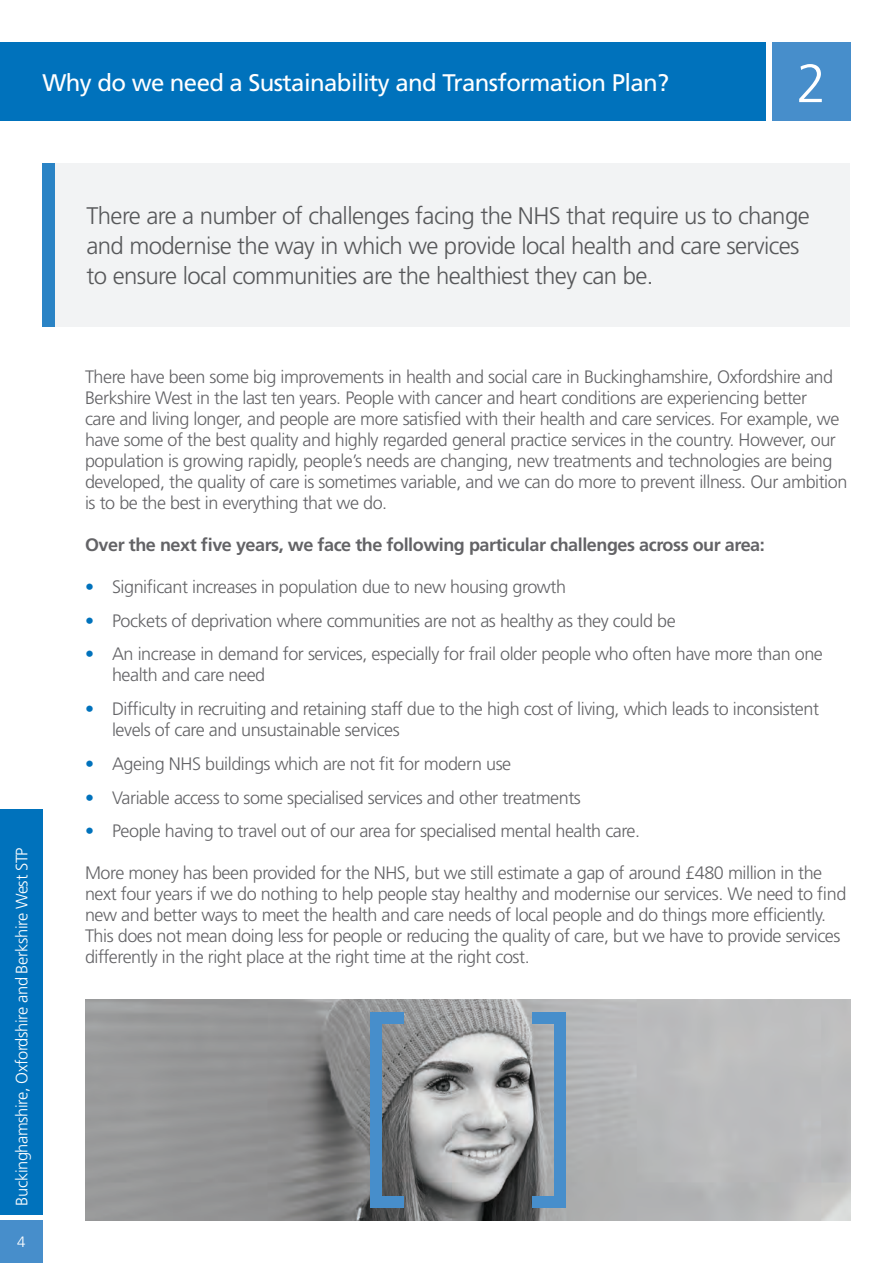
<style>
.page{position:relative;width:893px;height:1263px;background:#fff}
.page>*{position:absolute;margin:0;border:0;box-sizing:border-box;transform-origin:0 0}
.t1{font:300 54px "Frutiger LT Std";color:#fff}
.Intro_Para{font:300 24px/30px "Frutiger LT Std";letter-spacing:-.025em;color:#57585a}
.t2{font:24px "Frutiger LT Std";letter-spacing:-.025em;color:#fff}
.t3{font:300 18px/21px "Frutiger LT Std";letter-spacing:-.025em;color:#636366}
.t4{font:700 18px "Frutiger LT Std";letter-spacing:-.025em;color:#636366}
.t5{font:300 16.5px "Frutiger LT Std";letter-spacing:-.025em;color:#fff}
.t6{font:300 15px "Frutiger LT Std";color:#fff}
.s1{color:#0072bc}
</style>
<div class="page">
<div style="left:0;top:43px;width:765px;height:78px;background:#0072bc"></div>
<div style="left:772px;top:43px;width:78px;height:78px;background:#478ecb"></div>
<div style="left:43px;top:164px;width:807px;height:163px;background:#f2f3f4"></div>
<img style="left:85px;top:999px;width:765px;height:221px">
<div style="left:43px;top:164px;width:12px;height:163px;background:#2a83c5"></div>
<div style="left:0;top:809px;width:43px;height:406px;background:#0072bc"></div>
<div style="left:0;top:1220px;width:43px;height:43px;background:#478ecb"></div>
<div style="left:370px;top:1197px;width:33px;height:11px;background:#478ecb"></div>
<div style="left:370px;top:1012px;width:33px;height:11px;background:#478ecb"></div>
<div style="left:370px;top:1012px;width:11px;height:196px;background:#478ecb"></div>
<div style="left:532px;top:1012px;width:33px;height:11px;background:#478ecb"></div>
<div style="left:532px;top:1197px;width:33px;height:11px;background:#478ecb"></div>
<div style="left:554px;top:1012px;width:11px;height:196px;background:#478ecb"></div>
<p class="t2" style="left:43px;top:68px;width:628px">Why do we need a Sustainability and Transformation Plan?</p>
<p class="t1" style="left:796px;top:53px;width:32px">2</p>
<p class="t5" style="left:12px;top:1206px;width:360px;rotate:-90deg">Buckinghamshire, Oxfordshire and Berkshire West STP</p>
<p class="t6" style="left:17px;top:1234px;width:10px">4</p>
<p class="Intro_Para" style="left:86px;top:201px;width:725px">There are a number of challenges facing the NHS that require us to change and modernise the way in which we provide local health and care services to ensure local communities are the healthiest they can be.</p>
<p class="t3" style="left:85px;top:366px;width:764px">There have been some big improvements in health and social care in Buckinghamshire, Oxfordshire and Berkshire West in the last ten years. People with cancer and heart conditions are experiencing better<br>care and living longer, and people are more satisfied with their health and care services. For example, we have some of the best quality and highly regarded general practice services in the country. However, our population is growing rapidly, people’s needs are changing, new treatments and technologies are being developed, the quality of care is sometimes variable, and we can do more to prevent illness. Our ambition is to be the best in everything that we do.</p>
<p class="t4" style="left:85px;top:534px;width:681px">Over the next five years, we face the following particular challenges across our area:</p>
<p class="t3" style="left:85px;top:576px;width:482px"><span class="s1">•</span> Significant increases in population due to new housing growth</p>
<p class="t3" style="left:85px;top:610px;width:592px"><span class="s1">•</span> Pockets of deprivation where communities are not as healthy as they could be</p>
<p class="t3" style="left:112px;top:644px;width:712px;text-indent:-27px"><span class="s1">•</span> An increase in demand for services, especially for frail older people who often have more than one health and care need</p>
<p class="t3" style="left:112px;top:699px;width:708px;text-indent:-27px"><span class="s1">•</span> Difficulty in recruiting and retaining staff due to the high cost of living, which leads to inconsistent levels of care and unsustainable services</p>
<p class="t3" style="left:85px;top:753px;width:428px"><span class="s1">•</span> Ageing NHS buildings which are not fit for modern use</p>
<p class="t3" style="left:85px;top:787px;width:497px"><span class="s1">•</span> Variable access to some specialised services and other treatments</p>
<p class="t3" style="left:85px;top:821px;width:557px"><span class="s1">•</span> People having to travel out of our area for specialised mental health care.</p>
<p class="t3" style="left:85px;top:863px;width:763px">More money has been provided for the NHS, but we still estimate a gap of around £480 million in the next four years if we do nothing to help people stay healthy and modernise our services. We need to find new and better ways to meet the health and care needs of local people and do things more efficiently.<br>This does not mean doing less for people or reducing the quality of care, but we have to provide services differently in the right place at the right time at the right cost.</p>
</div>
